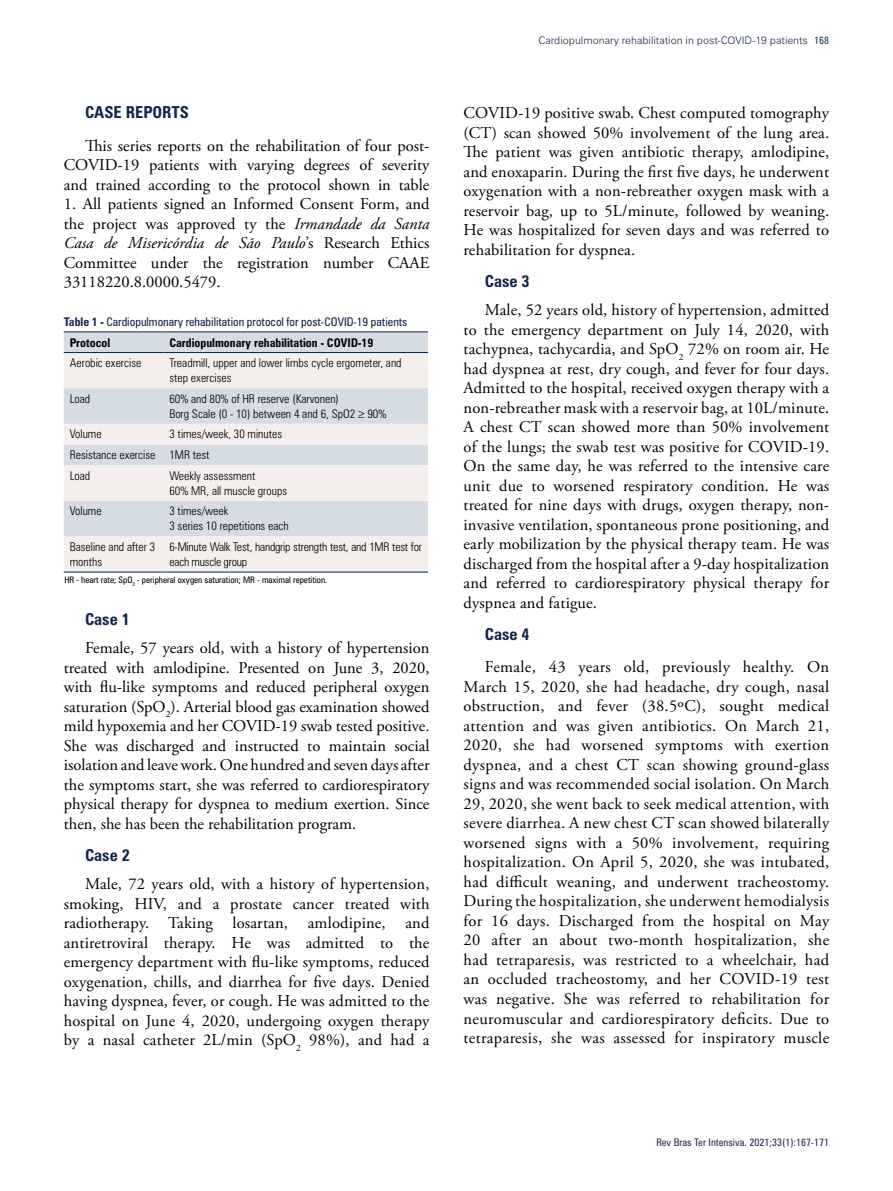
<style>
.page{position:relative;width:893px;height:1191px;background:#fff}
.page>*{position:absolute;margin:0;border:0;box-sizing:border-box;transform-origin:0 0}
.t1{font:16.5px/19.5px "Adobe Garamond Pro";letter-spacing:.01em;color:#000;text-align:justify}
.t2{font:700 condensed 16.5px "Zurich BT";color:#12254f}
.t3{font:300 condensed 12px/15px "Zurich BT";color:#000}
.t4{font:condensed 12px/20.9px "Zurich BT";color:#12254f}
.t5{font:300 condensed 12px/15px "Zurich BT";letter-spacing:-.02em;color:#000}
.t6{font:700 condensed 12px "Zurich BT";color:#000}
.t7{font:300 10.5px "Zurich BT";color:#12254f}
.t8{font:condensed 10.5px "Zurich BT";color:#202a5c}
.t9{font:condensed 9px "Zurich BT";color:#000}
.s1{font-style:italic}
.s2{font-weight:700}
.s3{font-weight:700;color:#000}
.s4{font-weight:400;font-stretch:condensed;color:#163f6d}
</style>
<div class="page">
<div style="left:64px;top:333px;width:364px;height:19px;background:#d5dce4"></div>
<svg style="left:64px;top:353px;width:364px;height:219px;background:#e6e6e9"></svg>
<hr style="left:64px;top:352px;width:99px;height:1px;background:#12254f">
<hr style="left:163px;top:352px;width:265px;height:1px;background:#12254f">
<hr style="left:64px;top:332px;width:99px;height:1px;background:#12254f">
<hr style="left:163px;top:332px;width:265px;height:1px;background:#12254f">
<hr style="left:64px;top:572px;width:99px;height:1px;background:#12254f">
<hr style="left:163px;top:572px;width:265px;height:1px;background:#12254f">
<p class="t2" style="left:85px;top:102px;width:105px">CASE REPORTS</p>
<p class="t1" style="left:64px;top:136px;width:367px;text-indent:21px">This series reports on the rehabilitation of four post-COVID-19 patients with varying degrees of severity and trained according to the protocol shown in table</p>
<p class="t1" style="left:64px;top:195px;width:367px">1. All patients signed an Informed Consent Form, and the project was approved ty the <span class="s1">Irmandade da Santa Casa de Misericórdia de São Paulo</span>’s Research Ethics Committee under the registration number CAAE 33118220.8.0000.5479.</p>
<p class="t4" style="left:70px;top:311px;width:339px;text-indent:-6px"><span class="s2">Table 1 -</span> Cardiopulmonary rehabilitation protocol for post-COVID-19 patients<br><span class="s3">Protocol</span></p>
<p class="t6" style="left:169px;top:335px;width:205px">Cardiopulmonary rehabilitation - COVID-19</p>
<p class="t3" style="left:70px;top:355px;width:73px">Aerobic exercise</p>
<p class="t3" style="left:169px;top:355px;width:234px">Treadmill, upper and lower limbs cycle ergometer, and step exercises</p>
<p class="t3" style="left:70px;top:391px;width:22px">Load</p>
<p class="t3" style="left:169px;top:391px;width:219px">60% and 80% of HR reserve (Karvonen)<br>Borg Scale (0 - 10) between 4 and 6, SpO2 ≥ 90%</p>
<p class="t3" style="left:70px;top:426px;width:33px">Volume</p>
<p class="t3" style="left:70px;top:424px;width:214px;line-height:20.7px;text-indent:100px">3 times/week, 30 minutes<br>Resistance exercise 1MR test<br>Load</p>
<p class="t3" style="left:169px;top:468px;width:119px">Weekly assessment<br>60% MR, all muscle groups</p>
<p class="t3" style="left:70px;top:503px;width:33px">Volume</p>
<p class="t3" style="left:169px;top:503px;width:121px">3 times/week<br>3 series 10 repetitions each</p>
<p class="t3" style="left:70px;top:539px;width:87px">Baseline and after 3 months</p>
<p class="t5" style="left:169px;top:539px;width:254px">6-Minute Walk Test, handgrip strength test, and 1MR test for each muscle group</p>
<p class="t9" style="left:64px;top:574px;width:264px">HR - heart rate; SpO<sub>2</sub> - peripheral oxygen saturation; MR - maximal repetition.</p>
<p class="t2" style="left:85px;top:609px;width:46px">Case 1</p>
<p class="t1" style="left:64px;top:639px;width:367px;text-indent:21px">Female, 57 years old, with a history of hypertension treated with amlodipine. Presented on June 3, 2020, with flu-like symptoms and reduced peripheral oxygen saturation (SpO<sub>2</sub>). Arterial blood gas examination showed mild hypoxemia and her COVID-19 swab tested positive.<br>She was discharged and instructed to maintain social isolation and leave work. One hundred and seven days after the symptoms start, she was referred to cardiorespiratory physical therapy for dyspnea to medium exertion. Since then, she has been the rehabilitation program.</p>
<p class="t2" style="left:85px;top:845px;width:46px">Case 2</p>
<p class="t1" style="left:64px;top:874px;width:367px;text-indent:21px">Male, 72 years old, with a history of hypertension, smoking, HIV, and a prostate cancer treated with radiotherapy. Taking losartan, amlodipine, and antiretroviral therapy. He was admitted to the emergency department with flu-like symptoms, reduced oxygenation, chills, and diarrhea for five days. Denied having dyspnea, fever, or cough. He was admitted to the hospital on June 4, 2020, undergoing oxygen therapy by a nasal catheter 2L/min (SpO<sub>2</sub> 98%), and had a</p>
<p class="t7" style="left:538px;top:34px;width:292px">Cardiopulmonary rehabilitation in post-COVID-19 patients <span class="s4">168</span></p>
<p class="t1" style="left:463px;top:104px;width:367px">COVID-19 positive swab. Chest computed tomography (CT) scan showed 50% involvement of the lung area.<br>The patient was given antibiotic therapy, amlodipine, and enoxaparin. During the first five days, he underwent oxygenation with a non-rebreather oxygen mask with a reservoir bag, up to 5L/minute, followed by weaning.<br>He was hospitalized for seven days and was referred to rehabilitation for dyspnea.</p>
<p class="t2" style="left:485px;top:271px;width:46px">Case 3</p>
<p class="t1" style="left:463px;top:301px;width:367px;text-indent:21px">Male, 52 years old, history of hypertension, admitted to the emergency department on July 14, 2020, with tachypnea, tachycardia, and SpO<sub>2</sub> 72% on room air. He had dyspnea at rest, dry cough, and fever for four days.<br>Admitted to the hospital, received oxygen therapy with a non-rebreather mask with a reservoir bag, at 10L/minute.<br>A chest CT scan showed more than 50% involvement of the lungs; the swab test was positive for COVID-19.<br>On the same day, he was referred to the intensive care unit due to worsened respiratory condition. He was treated for nine days with drugs, oxygen therapy, non&shy;invasive ventilation, spontaneous prone positioning, and early mobilization by the physical therapy team. He was discharged from the hospital after a 9-day hospitalization and referred to cardiorespiratory physical therapy for dyspnea and fatigue.</p>
<p class="t2" style="left:485px;top:624px;width:46px">Case 4</p>
<p class="t1" style="left:463px;top:658px;width:367px;text-indent:21px">Female, 43 years old, previously healthy. On March 15, 2020, she had headache, dry cough, nasal obstruction, and fever (38.5ºC), sought medical attention and was given antibiotics. On March 21, 2020, she had worsened symptoms with exertion dyspnea, and a chest CT scan showing ground-glass signs and was recommended social isolation. On March 29, 2020, she went back to seek medical attention, with severe diarrhea. A new chest CT scan showed bilaterally worsened signs with a 50% involvement, requiring hospitalization. On April 5, 2020, she was intubated, had difficult weaning, and underwent tracheostomy.<br>During the hospitalization, she underwent hemodialysis for 16 days. Discharged from the hospital on May 20 after an about two-month hospitalization, she had tetraparesis, was restricted to a wheelchair, had an occluded tracheostomy, and her COVID-19 test was negative. She was referred to rehabilitation for neuromuscular and cardiorespiratory deficits. Due to tetraparesis, she was assessed for inspiratory muscle</p>
<p class="t8" style="left:656px;top:1135px;width:174px">Rev Bras Ter Intensiva. 2021;33(1):167-171</p>
</div>
